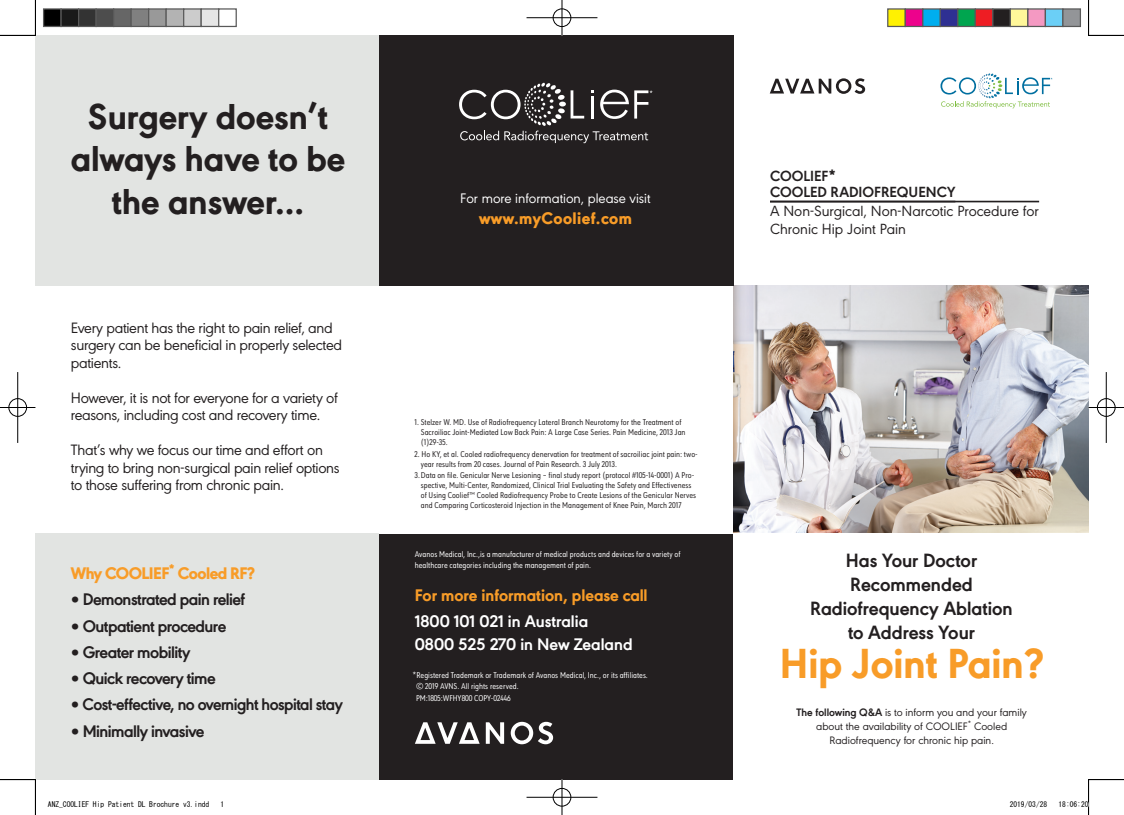
<style>
.page{position:relative;width:1124px;height:815px;background:#fff}
.page>*{position:absolute;margin:0;border:0;box-sizing:border-box;transform-origin:0 0}
.t1{font:800 43.75px "Avanos Sans";color:#f89c28}
.t2{font:800 37.5px/42.5px "Avanos Sans";color:#231f20;text-align:center}
.t3{font:700 20px/24px "Avanos Sans";color:#231f20;text-align:center}
.t4{font:700 17.5px "Avanos Sans";letter-spacing:-.03em;color:#231f20}
.t5{font:700 17.5px/22.5px "Avanos Sans";color:#fff}
.t6{font:800 17.5px "Avanos Sans";color:#f89c28}
.t7{font:800 17.5px "Avanos Sans";letter-spacing:-.025em;color:#f89c28}
.t8{font:800 17.5px "Avanos Sans";letter-spacing:.025em;color:#f89c28}
.t9{font:15.62px/17.5px "Avanos Sans";letter-spacing:-.02em;color:#231f20}
.t10{font:15.38px/17.4px "Avanos Sans";color:#231f20}
.t11{font:700 15.38px/15.4px "Avanos Sans";color:#231f20}
.t12{font:14.38px "Avanos Sans";color:#fff}
.t13{font:11.25px/13.8px "Avanos Sans";color:#231f20;text-align:center}
.t14{font:8.75px/10px "Avanos Sans Cond";color:#231f20}
.t15{font:8.75px/10.5px "Avanos Sans Cond";color:#fff}
.t16{font:7.5px "MS Gothic";color:#000}
.s1{font-weight:700}
</style>
<div class="page">
<img style="left:733px;top:286px;width:355px;height:247px">
<div style="left:379px;top:35px;width:354px;height:251px;background:#231f20"></div>
<div style="left:378px;top:534px;width:354px;height:246px;background:#231f20"></div>
<div style="left:35px;top:35px;width:344px;height:251px;background:#e2e4e2"></div>
<div style="left:35px;top:533px;width:344px;height:247px;background:#e2e4e2"></div>
<svg style="left:769px;top:78px;width:96px;height:16px"></svg>
<svg style="left:940px;top:73px;width:112px;height:35px"></svg>
<hr style="left:769px;top:201px;width:269px;height:1px;background:#231f20">
<svg style="left:415px;top:722px;width:64px;height:22px"></svg>
<svg style="left:485px;top:722px;width:19px;height:22px"></svg>
<svg style="left:510px;top:722px;width:43px;height:22px"></svg>
<svg style="left:459px;top:83px;width:193px;height:60px"></svg>
<hr style="left:0;top:35px;width:35px;height:1px;background:#000">
<hr style="left:1088px;top:35px;width:35px;height:1px;background:#000">
<hr style="left:0;top:779px;width:35px;height:1px;background:#000">
<hr style="left:1088px;top:779px;width:35px;height:1px;background:#000">
<hr style="left:35px;top:0;width:1px;height:35px;background:#000">
<hr style="left:35px;top:780px;width:1px;height:35px;background:#000">
<hr style="left:1088px;top:0;width:1px;height:35px;background:#000">
<hr style="left:1088px;top:780px;width:1px;height:35px;background:#000">
<div style="left:552px;top:8px;width:19px;height:19px;border:2px solid #fff;border-radius:50%"></div>
<hr style="left:526px;top:17px;width:71px;height:2px;background:#fff">
<div style="left:553px;top:9px;width:18px;height:18px;border:1px solid #000;border-radius:50%"></div>
<hr style="left:526px;top:18px;width:71px;height:1px;background:#000">
<hr style="left:561px;top:0;width:1px;height:35px;background:#000">
<div style="left:552px;top:787px;width:19px;height:20px;border:2px solid #fff;border-radius:50%"></div>
<hr style="left:526px;top:796px;width:71px;height:2px;background:#fff">
<div style="left:553px;top:788px;width:18px;height:18px;border:1px solid #000;border-radius:50%"></div>
<hr style="left:526px;top:797px;width:71px;height:1px;background:#000">
<hr style="left:561px;top:780px;width:1px;height:35px;background:#000">
<div style="left:8px;top:398px;width:19px;height:19px;border:2px solid #fff;border-radius:50%"></div>
<hr style="left:17px;top:372px;width:2px;height:71px;background:#fff">
<div style="left:9px;top:398px;width:18px;height:19px;border:1px solid #000;border-radius:50%"></div>
<hr style="left:0;top:407px;width:35px;height:1px;background:#000">
<hr style="left:18px;top:372px;width:1px;height:71px;background:#000">
<div style="left:1096px;top:398px;width:19px;height:19px;border:2px solid #fff;border-radius:50%"></div>
<div style="left:1096px;top:398px;width:19px;height:19px;border:1px solid #000;border-radius:50%"></div>
<hr style="left:1088px;top:407px;width:35px;height:1px;background:#000">
<hr style="left:1105px;top:372px;width:1px;height:71px;background:#000">
<div style="left:44px;top:9px;width:17px;height:17px;background:#000"></div>
<div style="left:43px;top:8px;width:19px;height:19px;border:1px solid #595959"></div>
<div style="left:61px;top:9px;width:18px;height:17px;background:#1a1a1a"></div>
<div style="left:60px;top:8px;width:19px;height:19px;border:1px solid #595959"></div>
<div style="left:79px;top:9px;width:17px;height:17px;background:#333"></div>
<div style="left:78px;top:8px;width:19px;height:19px;border:1px solid #595959"></div>
<div style="left:96px;top:9px;width:18px;height:17px;background:#4d4d4d"></div>
<div style="left:95px;top:8px;width:19px;height:19px;border:1px solid #595959"></div>
<div style="left:114px;top:9px;width:17px;height:17px;background:#666"></div>
<div style="left:113px;top:8px;width:19px;height:19px;border:1px solid #595959"></div>
<div style="left:131px;top:9px;width:18px;height:17px;background:#808080"></div>
<div style="left:130px;top:8px;width:19px;height:19px;border:1px solid #595959"></div>
<div style="left:149px;top:9px;width:17px;height:17px;background:#999"></div>
<div style="left:148px;top:8px;width:19px;height:19px;border:1px solid #595959"></div>
<div style="left:166px;top:9px;width:18px;height:17px;background:#b3b3b3"></div>
<div style="left:165px;top:8px;width:19px;height:19px;border:1px solid #595959"></div>
<div style="left:184px;top:9px;width:17px;height:17px;background:#ccc"></div>
<div style="left:183px;top:8px;width:19px;height:19px;border:1px solid #595959"></div>
<div style="left:201px;top:9px;width:18px;height:17px;background:#e6e6e6"></div>
<div style="left:200px;top:8px;width:19px;height:19px;border:1px solid #595959"></div>
<div style="left:218px;top:8px;width:19px;height:19px;border:1px solid #595959"></div>
<div style="left:887px;top:9px;width:18px;height:17px;background:#fff101"></div>
<div style="left:887px;top:8px;width:18px;height:19px;border:1px solid #595959"></div>
<div style="left:905px;top:9px;width:17px;height:17px;background:#ed028c"></div>
<div style="left:904px;top:8px;width:19px;height:19px;border:1px solid #595959"></div>
<div style="left:922px;top:9px;width:18px;height:17px;background:#00aeef"></div>
<div style="left:922px;top:8px;width:18px;height:19px;border:1px solid #595959"></div>
<div style="left:940px;top:9px;width:17px;height:17px;background:#2e3092"></div>
<div style="left:939px;top:8px;width:19px;height:19px;border:1px solid #595959"></div>
<div style="left:957px;top:9px;width:18px;height:17px;background:#00a54f"></div>
<div style="left:957px;top:8px;width:18px;height:19px;border:1px solid #595959"></div>
<div style="left:975px;top:9px;width:17px;height:17px;background:#ee1d23"></div>
<div style="left:974px;top:8px;width:19px;height:19px;border:1px solid #595959"></div>
<div style="left:992px;top:9px;width:18px;height:17px;background:#231f20"></div>
<div style="left:992px;top:8px;width:18px;height:19px;border:1px solid #595959"></div>
<div style="left:1010px;top:9px;width:17px;height:17px;background:#fff79a"></div>
<div style="left:1009px;top:8px;width:19px;height:19px;border:1px solid #595959"></div>
<div style="left:1027px;top:9px;width:18px;height:17px;background:#f499c2"></div>
<div style="left:1027px;top:8px;width:18px;height:19px;border:1px solid #595959"></div>
<div style="left:1045px;top:9px;width:17px;height:17px;background:#6bcff6"></div>
<div style="left:1044px;top:8px;width:19px;height:19px;border:1px solid #595959"></div>
<div style="left:1062px;top:9px;width:18px;height:17px;background:#939598"></div>
<div style="left:1062px;top:8px;width:18px;height:19px;border:1px solid #595959"></div>
<h2 class="t2" style="left:71px;top:93px;width:276px">Surgery doesn’t always have to be the answer...</h2>
<h3 class="t9" style="left:71px;top:318px;width:272px">Every patient has the right to pain relief, and surgery can be beneficial in properly selected patients.</h3>
<h3 class="t9" style="left:71px;top:388px;width:268px">However, it is not for everyone for a variety of reasons, including cost and recovery time.</h3>
<h3 class="t9" style="left:71px;top:440px;width:270px">That’s why we focus our time and effort on trying to bring non-surgical pain relief options to those suffering from chronic pain.</h3>
<h3 class="t7" style="left:71px;top:560px;width:185px">Why COOLIEF<sup>*</sup> Cooled RF?</h3>
<h3 class="t4" style="left:71px;top:586px;width:176px">• Demonstrated pain relief</h3>
<h3 class="t4" style="left:71px;top:612px;width:157px">• Outpatient procedure</h3>
<h3 class="t4" style="left:71px;top:639px;width:121px">• Greater mobility</h3>
<h3 class="t4" style="left:71px;top:665px;width:146px">• Quick recovery time</h3>
<h3 class="t4" style="left:71px;top:691px;width:273px">• Cost-effective, no overnight hospital stay</h3>
<h3 class="t4" style="left:71px;top:717px;width:135px">• Minimally invasive</h3>
<h3 class="t12" style="left:460px;top:188px;width:192px">For more information, please visit</h3>
<h3 class="t8" style="left:479px;top:205px;width:154px">www.myCoolief.com</h3>
<p class="t14" style="left:421px;top:416px;width:266px;text-indent:-6px">1. Stelzer W. MD. Use of Radiofrequency Lateral Branch Neurotomy for the Treatment of<br>Sacroiliac Joint-Mediated Low Back Pain: A Large Case Series. Pain Medicine, 2013 Jan (1)29-35.</p>
<p class="t14" style="left:421px;top:448px;width:278px;text-indent:-6px">2. Ho KY, et al. Cooled radiofrequency denervation for treatment of sacroiliac joint pain: two&shy;year results from 20 cases. Journal of Pain Research. 3 July 2013.</p>
<p class="t14" style="left:421px;top:470px;width:277px;text-indent:-6px">3.Data on file. Genicular Nerve Lesioning – final study report (protocol #105-14-0001) A Pro&shy;spective, Multi-Center, Randomized, Clinical Trial Evaluating the Safety and Effectiveness of Using Coolief™ Cooled Radiofrequency Probe to Create Lesions of the Genicular Nerves and Comparing Corticosteroid Injection in the Management of Knee Pain, March 2017</p>
<p class="t15" style="left:415px;top:549px;width:267px">Avanos Medical, Inc.,is a manufacturer of medical products and devices for a variety of healthcare categories including the management of pain.</p>
<h3 class="t6" style="left:415px;top:582px;width:234px">For more information, please call</h3>
<h3 class="t5" style="left:415px;top:609px;width:219px">1800 101 021 in Australia<br>0800 525 270 in New Zealand</h3>
<p class="t15" style="left:412px;top:670px;width:237px">*Registered Trademark or Trademark of Avanos Medical, Inc., or its affiliates.</p>
<p class="t15" style="left:416px;top:680px;width:104px;line-height:11.9px">© 2019 AVNS. All rights reserved.<br>PM:1805:WFHY800 COPY-02446</p>
<h3 class="t11" style="left:769px;top:167px;width:187px">COOLIEF*<br>COOLED RADIOFREQUENCY</h3>
<h3 class="t10" style="left:769px;top:202px;width:270px">A Non-Surgical, Non-Narcotic Procedure for<br>Chronic Hip Joint Pain</h3>
<h3 class="t3" style="left:810px;top:547px;width:204px">Has Your Doctor<br>Recommended<br>Radiofrequency Ablation to Address Your</h3>
<h1 class="t1" style="left:779px;top:631px;width:265px">Hip Joint Pain?</h1>
<p class="t13" style="left:796px;top:705px;width:232px"><span class="s1">The following Q&amp;A</span> is to inform you and your family about the availability of COOLIEF<sup>*</sup> Cooled<br>Radiofrequency for chronic hip pain.</p>
<p class="t16" style="left:48px;top:801px;width:163px">ANZ_COOLIEF Hip Patient DL Brochure v3.indd</p>
<p class="t16" style="left:220px;top:801px;width:5px">1</p>
<p class="t16" style="left:1009px;top:801px;width:39px">2019/03/28</p>
<p class="t16" style="left:1058px;top:801px;width:31px">18:06:20</p>
</div>
